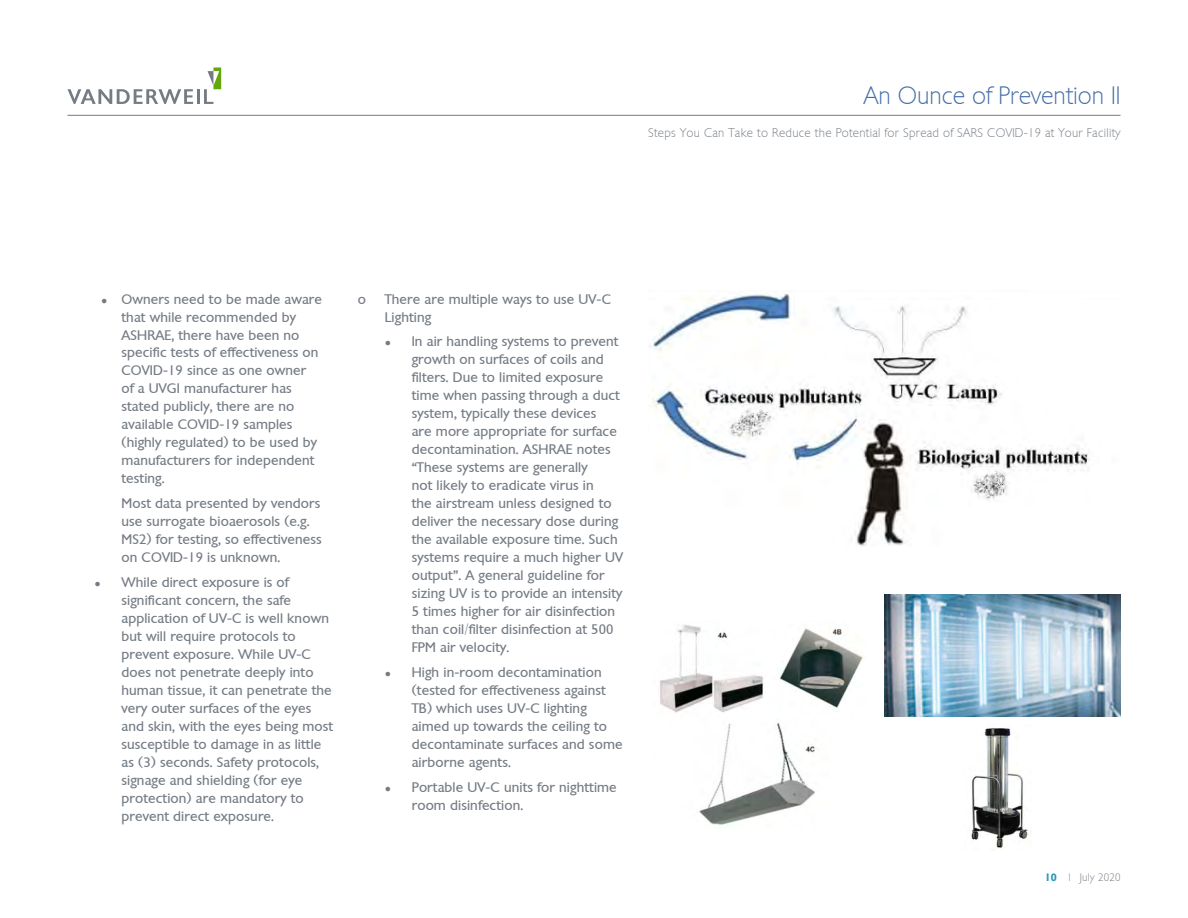
<style>
.page{position:relative;width:1188px;height:918px;background:#fff}
.page>*{position:absolute;margin:0;border:0;box-sizing:border-box;transform-origin:0 0}
.t1{font:200 24px "Chantilly";color:#436da8}
.t2{font:13.5px/18px "Chantilly";letter-spacing:.01em;color:#747b83}
.t3{font:200 12px "Chantilly";letter-spacing:.025em;color:#747b83}
.t4{font:200 10.5px "Chantilly";letter-spacing:.025em;color:#747b83}
.s1{font-family:"Arial";font-size:10.5px}
.s2{font-weight:600;color:#2e97b4}
.s3{color:#2e97b4}
</style>
<div class="page">
<hr style="left:68px;top:115px;width:1052px;height:1px;background:#747b83">
<svg style="left:68px;top:89px;width:125px;height:15px"></svg>
<hr style="left:197px;top:89px;width:3px;height:15px;background:#747b83">
<svg style="left:204px;top:68px;width:17px;height:36px"></svg>
<img style="left:884px;top:594px;width:236px;height:122px">
<img style="left:660px;top:624px;width:206px;height:204px">
<img style="left:971px;top:728px;width:57px;height:121px">
<img style="left:650px;top:293px;width:439px;height:253px">
<h1 class="t1" style="left:864px;top:81px;width:258px">An Ounce of Prevention II</h1>
<p class="t3" style="left:648px;top:126px;width:474px">Steps You Can Take to Reduce the Potential for Spread of SARS COVID-19 at Your Facility</p>
<p class="t2" style="left:122px;top:290px;width:202px;text-indent:-20px"><span class="s1">●</span> Owners need to be made aware that while recommended by<br>ASHRAE, there have been no specific tests of effectiveness on<br>COVID-19 since as one owner<br>of a UVGI manufacturer has stated publicly, there are no available COVID-19 samples (highly regulated) to be used by manufacturers for independent testing.</p>
<p class="t2" style="left:122px;top:494px;width:202px">Most data presented by vendors use surrogate bioaerosols (e.g.<br>MS2) for testing, so effectiveness on COVID-19 is unknown.</p>
<p class="t2" style="left:122px;top:573px;width:213px;text-indent:-27px"><span class="s1">●</span> While direct exposure is of significant concern, the safe application of UV-C is well known but will require protocols to prevent exposure. While UV-C does not penetrate deeply into human tissue, it can penetrate the very outer surfaces of the eyes and skin, with the eyes being most susceptible to damage in as little as (3) seconds. Safety protocols, signage and shielding (for eye protection) are mandatory to prevent direct exposure.</p>
<p class="t2" style="left:358px;top:290px;width:10px">o</p>
<p class="t2" style="left:385px;top:290px;width:228px">There are multiple ways to use UV-C<br>Lighting</p>
<p class="t2" style="left:412px;top:332px;width:213px;text-indent:-27px"><span class="s1">●</span> In air handling systems to prevent growth on surfaces of coils and filters. Due to limited exposure time when passing through a duct system, typically these devices<br>are more appropriate for surface decontamination. ASHRAE notes “These systems are generally<br>not likely to eradicate virus in<br>the airstream unless designed to deliver the necessary dose during the available exposure time. Such systems require a much higher UV output”. A general guideline for sizing UV is to provide an intensity<br>5 times higher for air disinfection than coil/filter disinfection at 500<br>FPM air velocity.</p>
<p class="t2" style="left:412px;top:663px;width:212px;text-indent:-27px"><span class="s1">●</span> High in-room decontamination (tested for effectiveness against<br>TB) which uses UV-C lighting aimed up towards the ceiling to decontaminate surfaces and some airborne agents.</p>
<p class="t2" style="left:412px;top:778px;width:207px;text-indent:-27px"><span class="s1">●</span> Portable UV-C units for nighttime room disinfection.</p>
<p class="t4" style="left:1045px;top:871px;width:77px"><span class="s2">10</span> <span class="s3">|</span> July 2020</p>
</div>
